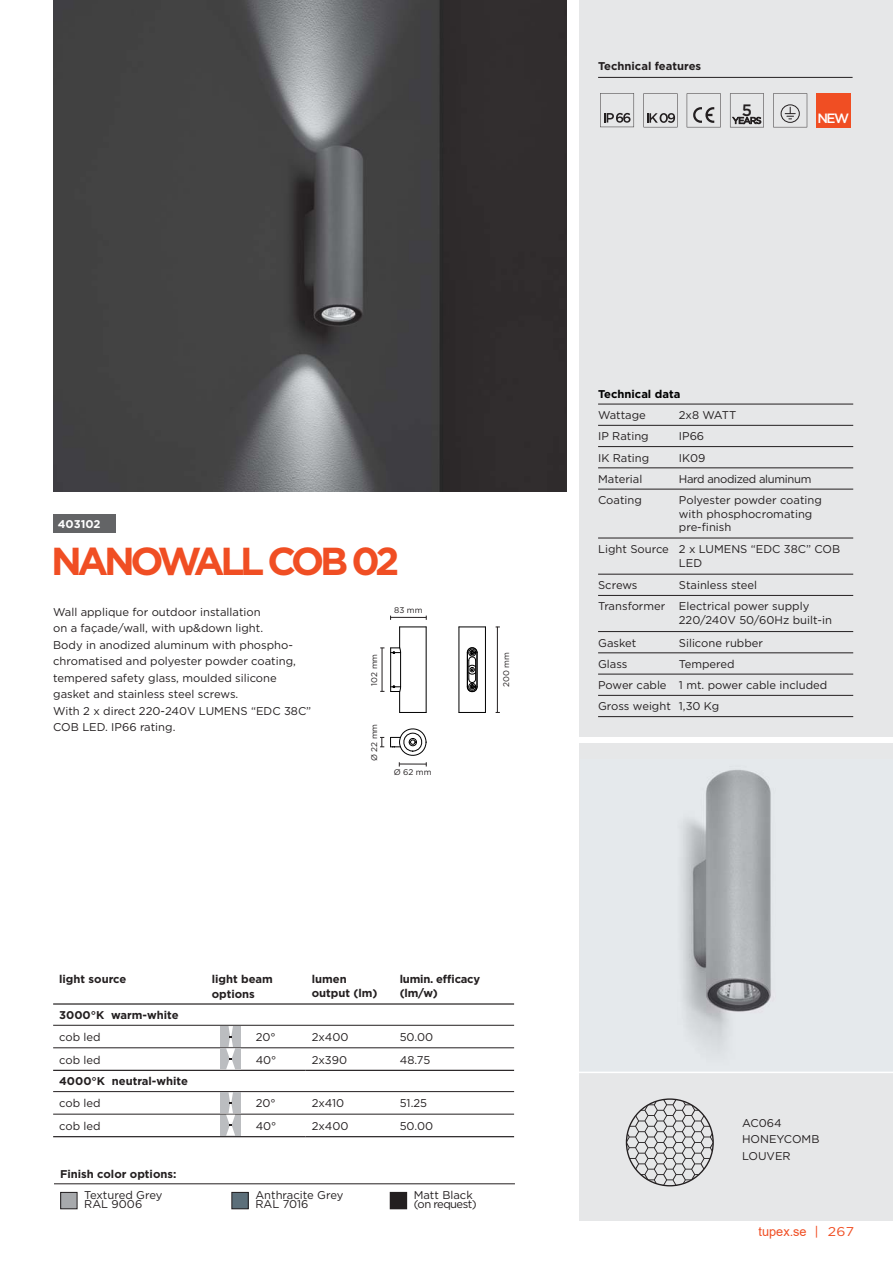
<style>
.page{position:relative;width:893px;height:1263px;background:#fff}
.page>*{position:absolute;margin:0;border:0;box-sizing:border-box;transform-origin:0 0}
.t1{font:700 39px "Gotham";letter-spacing:-.11em;color:#f04e23}
.t2{font:500 16.5px "Gotham";color:#231f20}
.t3{font:500 13.5px "Gotham";color:#fff}
.t4{font:12.75px "Arial";color:#f04e23}
.t5{font:11.25px/16.5px "Gotham";color:#231f20}
.t6{font:700 11.25px/15px "Gotham";color:#231f20}
.t7{font:11.25px "Gotham";letter-spacing:-.03em;color:#231f20}
.t8{font:11.25px/9px "Gotham";letter-spacing:-.025em;color:#231f20}
.t9{font:700 11.25px/13.5px "Gotham";letter-spacing:-.02em;color:#231f20}
.t10{font:700 11.25px "Gotham";color:#000}
.t11{font:700 11.25px "Gotham";color:#fff}
.t12{font:8.25px "Gotham";color:#231f20}
.s1{font-family:"Gotham"}
</style>
<div class="page">
<img style="left:53px;top:0;width:513px;height:491px">
<div style="left:579px;top:0;width:314px;height:1220px;background:#e6e7e8"></div>
<hr style="left:598px;top:77px;width:255px;height:1px;background:#231f20">
<svg style="left:687px;top:93px;width:34px;height:34px"></svg>
<svg style="left:730px;top:93px;width:34px;height:34px"></svg>
<svg style="left:643px;top:93px;width:34px;height:34px"></svg>
<svg style="left:600px;top:93px;width:34px;height:34px"></svg>
<svg style="left:773px;top:93px;width:34px;height:34px"></svg>
<div style="left:816px;top:93px;width:34px;height:34px;background:#f04e23"></div>
<div style="left:53px;top:514px;width:63px;height:18px;background:#636466"></div>
<hr style="left:598px;top:404px;width:255px;height:1px;background:#231f20">
<hr style="left:598px;top:716px;width:255px;height:1px;background:#231f20">
<hr style="left:598px;top:425px;width:255px;height:1px;background:#231f20">
<hr style="left:598px;top:446px;width:255px;height:1px;background:#231f20">
<hr style="left:598px;top:468px;width:255px;height:1px;background:#231f20">
<hr style="left:598px;top:489px;width:255px;height:1px;background:#231f20">
<hr style="left:598px;top:538px;width:255px;height:1px;background:#231f20">
<hr style="left:598px;top:574px;width:255px;height:1px;background:#231f20">
<hr style="left:598px;top:595px;width:255px;height:1px;background:#231f20">
<hr style="left:598px;top:631px;width:255px;height:1px;background:#231f20">
<hr style="left:598px;top:653px;width:255px;height:1px;background:#231f20">
<hr style="left:598px;top:674px;width:255px;height:1px;background:#231f20">
<hr style="left:598px;top:695px;width:255px;height:1px;background:#231f20">
<div style="left:232px;top:1192px;width:16px;height:17px;background:#5c6f7a"></div>
<div style="left:232px;top:1192px;width:17px;height:17px;border:1px solid #231f20"></div>
<hr style="left:54px;top:1183px;width:461px;height:1px;background:#231f20">
<div style="left:61px;top:1192px;width:16px;height:17px;background:#a7a9ac"></div>
<div style="left:60px;top:1192px;width:17px;height:17px;border:1px solid #231f20"></div>
<div style="left:390px;top:1192px;width:17px;height:17px;background:#231f20"></div>
<hr style="left:53px;top:1003px;width:461px;height:1px;background:#231f20">
<hr style="left:53px;top:1025px;width:461px;height:1px;background:#231f20">
<hr style="left:53px;top:1091px;width:461px;height:1px;background:#231f20">
<hr style="left:53px;top:1047px;width:461px;height:1px;background:#231f20">
<hr style="left:53px;top:1114px;width:461px;height:1px;background:#231f20">
<hr style="left:306px;top:1070px;width:208px;height:1px;background:#231f20">
<hr style="left:306px;top:1136px;width:208px;height:1px;background:#231f20">
<hr style="left:53px;top:1070px;width:253px;height:1px;background:#231f20">
<hr style="left:53px;top:1136px;width:253px;height:1px;background:#231f20">
<div style="left:220px;top:1026px;width:21px;height:21px;background:#bbbdc0"></div>
<div style="left:220px;top:1048px;width:21px;height:21px;background:#bbbdc0"></div>
<svg style="left:226px;top:1026px;width:9px;height:43px"></svg>
<div style="left:220px;top:1092px;width:21px;height:21px;background:#bbbdc0"></div>
<div style="left:220px;top:1115px;width:21px;height:20px;background:#bbbdc0"></div>
<svg style="left:226px;top:1092px;width:9px;height:43px"></svg>
<img style="left:681px;top:770px;width:90px;height:281px">
<svg style="left:626px;top:1099px;width:87px;height:87px"></svg>
<hr style="left:576px;top:1071px;width:317px;height:2px;background:#fff">
<div style="left:573px;top:737px;width:320px;height:5px;background:#fff"></div>
<svg style="left:390px;top:626px;width:37px;height:87px"></svg>
<hr style="left:459px;top:627px;width:1px;height:85px;background:#000">
<hr style="left:485px;top:627px;width:1px;height:85px;background:#000">
<svg style="left:458px;top:712px;width:28px;height:1px"></svg>
<svg style="left:458px;top:626px;width:28px;height:1px"></svg>
<svg style="left:467px;top:647px;width:11px;height:46px"></svg>
<svg style="left:380px;top:737px;width:4px;height:10px"></svg>
<svg style="left:390px;top:728px;width:37px;height:38px"></svg>
<hr style="left:497px;top:627px;width:1px;height:85px;background:#231f20">
<hr style="left:382px;top:648px;width:1px;height:43px;background:#231f20">
<hr style="left:391px;top:617px;width:35px;height:1px;background:#231f20">
<p class="t6" style="left:598px;top:60px;width:105px">Technical features</p>
<h2 class="t2" style="left:742px;top:103px;width:12px">5</h2>
<p class="t3" style="left:817px;top:112px;width:33px">NEW</p>
<p class="t11" style="left:58px;top:519px;width:44px">403102</p>
<h1 class="t1" style="left:51px;top:545px;width:350px">NANOWALL COB 02</h1>
<p class="t5" style="left:53px;top:604px;width:260px">Wall applique for outdoor installation<br>on a façade/wall, with up&amp;down light.<br>Body in anodized aluminum with phospho&shy;chromatised and polyester powder coating, tempered safety glass, moulded silicone gasket and stainless steel screws.<br>With 2 x direct 220-240V LUMENS “EDC 38C” COB LED. IP66 rating.</p>
<p class="t12" style="left:394px;top:606px;width:30px">83 mm</p>
<p class="t12" style="left:371px;top:686px;width:33px;rotate:-90deg">102 mm</p>
<p class="t12" style="left:503px;top:687px;width:36px;rotate:-90deg">200 mm</p>
<p class="t12" style="left:370px;top:761px;width:39px;rotate:-90deg">Ø 22 mm</p>
<p class="t12" style="left:394px;top:769px;width:39px">Ø 62 mm</p>
<p class="t10" style="left:598px;top:389px;width:84px">Technical data</p>
<p class="t5" style="left:598px;top:408px;width:49px">Wattage</p>
<p class="t5" style="left:679px;top:408px;width:59px">2x8 WATT</p>
<p class="t5" style="left:598px;top:429px;width:52px">IP Rating</p>
<p class="t5" style="left:679px;top:429px;width:27px">IP66</p>
<p class="t5" style="left:598px;top:450px;width:53px">IK Rating</p>
<p class="t5" style="left:679px;top:450px;width:28px">IK09</p>
<p class="t5" style="left:598px;top:471px;width:46px">Material</p>
<p class="t7" style="left:679px;top:474px;width:134px">Hard anodized aluminum</p>
<p class="t5" style="left:598px;top:493px;width:45px">Coating</p>
<p class="t5" style="left:679px;top:494px;width:145px;line-height:13.5px">Polyester powder coating with phosphocromating pre-finish</p>
<p class="t5" style="left:679px;top:543px;width:163px;line-height:13.5px;text-indent:-81px">Light Source 2 x LUMENS “EDC 38C” COB<br>LED</p>
<p class="t5" style="left:598px;top:578px;width:41px">Screws</p>
<p class="t5" style="left:598px;top:575px;width:213px;line-height:21.3px;text-indent:81px">Stainless steel<br>Transformer Electrical power supply</p>
<p class="t5" style="left:679px;top:612px;width:155px">220/240V 50/60Hz built-in</p>
<p class="t5" style="left:598px;top:635px;width:40px">Gasket</p>
<p class="t5" style="left:679px;top:635px;width:86px">Silicone rubber</p>
<p class="t5" style="left:598px;top:656px;width:31px">Glass</p>
<p class="t5" style="left:598px;top:654px;width:231px;line-height:21.3px;text-indent:81px">Tempered<br>Power cable 1 mt. power cable included<br>Gross weight 1,30 Kg</p>
<p class="t6" style="left:59px;top:972px;width:69px">light source</p>
<p class="t6" style="left:212px;top:972px;width:63px">light beam options</p>
<p class="t6" style="left:312px;top:973px;width:67px;line-height:13.5px">lumen output (lm)</p>
<p class="t9" style="left:400px;top:973px;width:82px">lumin. efficacy (lm/w)</p>
<p class="t6" style="left:59px;top:1008px;width:121px">3000°K warm-white</p>
<p class="t5" style="left:59px;top:1029px;width:43px">cob led</p>
<p class="t5" style="left:256px;top:1029px;width:21px">20°</p>
<p class="t5" style="left:312px;top:1029px;width:38px">2x400</p>
<p class="t5" style="left:400px;top:1029px;width:35px">50.00</p>
<p class="t5" style="left:59px;top:1052px;width:43px">cob led</p>
<p class="t5" style="left:256px;top:1052px;width:22px">40°</p>
<p class="t5" style="left:312px;top:1052px;width:37px">2x390</p>
<p class="t5" style="left:400px;top:1052px;width:32px">48.75</p>
<p class="t6" style="left:59px;top:1075px;width:130px">4000°K neutral-white</p>
<p class="t5" style="left:59px;top:1096px;width:43px">cob led</p>
<p class="t5" style="left:256px;top:1096px;width:21px">20°</p>
<p class="t5" style="left:312px;top:1096px;width:34px">2x410</p>
<p class="t5" style="left:400px;top:1096px;width:29px">51.25</p>
<p class="t5" style="left:59px;top:1118px;width:43px">cob led</p>
<p class="t5" style="left:256px;top:1118px;width:22px">40°</p>
<p class="t5" style="left:312px;top:1118px;width:38px">2x400</p>
<p class="t5" style="left:400px;top:1118px;width:35px">50.00</p>
<p class="t5" style="left:742px;top:1115px;width:79px">AC064<br>HONEYCOMB<br>LOUVER</p>
<p class="t6" style="left:60px;top:1167px;width:118px">Finish color options:</p>
<p class="t5" style="left:84px;top:1191px;width:80px;line-height:9px">Textured Grey<br>RAL 9006</p>
<p class="t5" style="left:255px;top:1191px;width:90px;line-height:9px">Anthracite Grey<br>RAL 7016</p>
<p class="t8" style="left:414px;top:1191px;width:64px">Matt Black (on request)</p>
<p class="t4" style="left:758px;top:1223px;width:97px">tupex.se <span class="s1">| 267</span></p>
</div>
